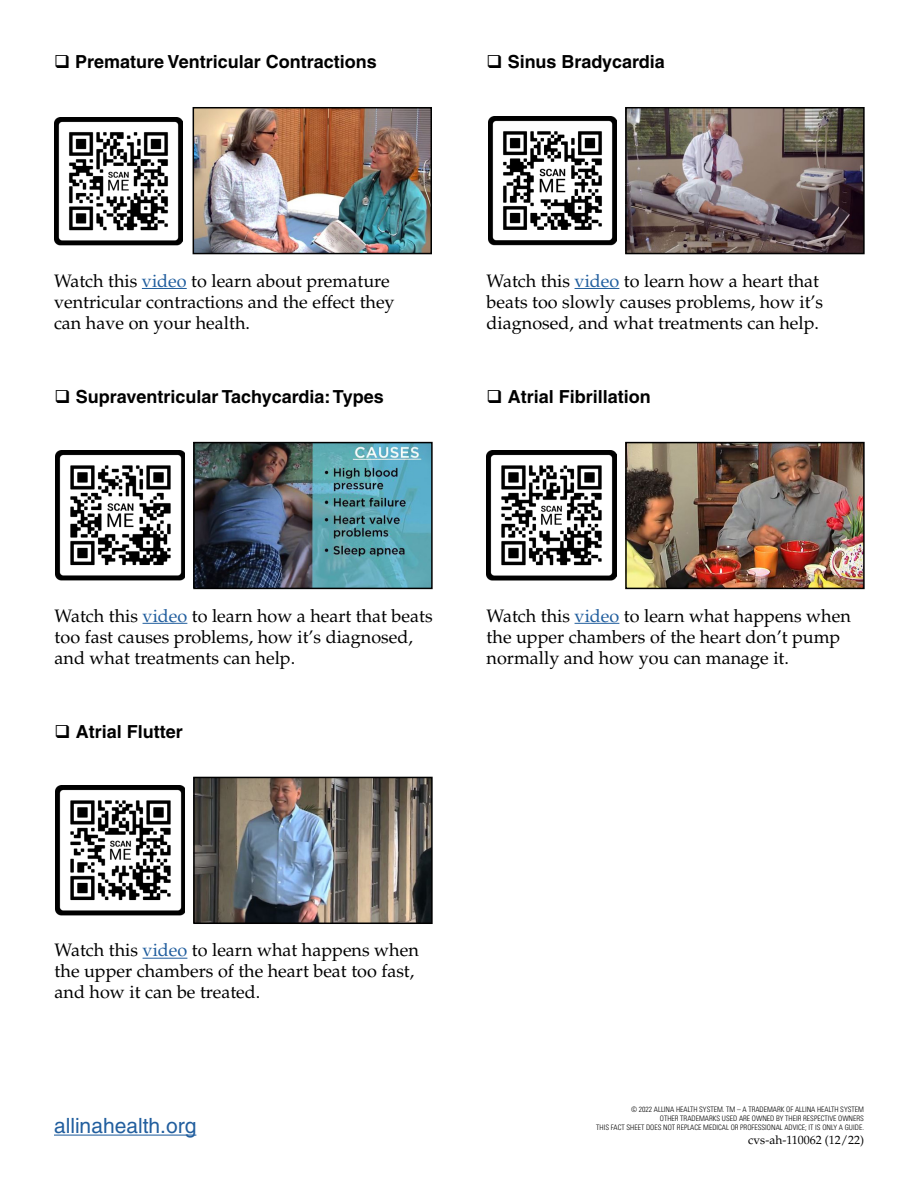
<style>
.page{position:relative;width:918px;height:1188px;background:#fff}
.page>*{position:absolute;margin:0;border:0;box-sizing:border-box;transform-origin:0 0}
.t1{font:21px "Helvetica";color:#215e9e}
.t2{font:18px/21px "Palatino";color:#000}
.t3{font:700 18px "Helvetica";color:#000}
.t4{font:12px "Palatino";color:#000}
.t5{font:300 condensed 7.5px/9px "Univers";color:#000;text-align:right}
.s1{color:#215e9e}
</style>
<div class="page">
<hr style="left:54px;top:1135px;width:142px;height:1px;background:#215e9e">
<img style="left:55px;top:117px;width:128px;height:128px">
<img style="left:196px;top:110px;width:233px;height:141px">
<div style="left:193px;top:107px;width:239px;height:147px;border:2px solid #000"></div>
<hr style="left:142px;top:288px;width:45px;height:1px;background:#215e9e">
<img style="left:488px;top:117px;width:128px;height:128px">
<img style="left:628px;top:110px;width:234px;height:141px">
<div style="left:625px;top:107px;width:240px;height:147px;border:2px solid #000"></div>
<hr style="left:575px;top:288px;width:44px;height:1px;background:#215e9e">
<img style="left:56px;top:451px;width:128px;height:129px">
<img style="left:196px;top:445px;width:234px;height:141px">
<div style="left:193px;top:442px;width:240px;height:147px;border:2px solid #000"></div>
<hr style="left:143px;top:623px;width:44px;height:1px;background:#215e9e">
<img style="left:56px;top:786px;width:128px;height:129px">
<img style="left:196px;top:780px;width:234px;height:141px">
<div style="left:193px;top:777px;width:240px;height:147px;border:2px solid #000"></div>
<hr style="left:143px;top:958px;width:44px;height:1px;background:#215e9e">
<img style="left:487px;top:451px;width:129px;height:129px">
<img style="left:628px;top:445px;width:234px;height:141px">
<div style="left:625px;top:442px;width:240px;height:147px;border:2px solid #000"></div>
<hr style="left:575px;top:623px;width:44px;height:1px;background:#215e9e">
<p class="t3" style="left:54px;top:51px;width:324px">❑ Premature Ventricular Contractions</p>
<p class="t3" style="left:487px;top:51px;width:180px">❑ Sinus Bradycardia</p>
<p class="t2" style="left:54px;top:270px;width:342px">Watch this <span class="s1">video</span> to learn about premature ventricular contractions and the effect they can have on your health.</p>
<p class="t3" style="left:55px;top:385px;width:331px">❑ Supraventricular Tachycardia: Types</p>
<p class="t2" style="left:487px;top:270px;width:338px">Watch this <span class="s1">video</span> to learn how a heart that beats too slowly causes problems, how it’s diagnosed, and what treatments can help.</p>
<p class="t3" style="left:487px;top:385px;width:166px">❑ Atrial Fibrillation</p>
<p class="t2" style="left:55px;top:605px;width:380px">Watch this <span class="s1">video</span> to learn how a heart that beats too fast causes problems, how it’s diagnosed, and what treatments can help.</p>
<p class="t3" style="left:55px;top:720px;width:130px">❑ Atrial Flutter</p>
<p class="t2" style="left:487px;top:605px;width:366px">Watch this <span class="s1">video</span> to learn what happens when the upper chambers of the heart don’t pump normally and how you can manage it.</p>
<p class="t2" style="left:55px;top:940px;width:366px">Watch this <span class="s1">video</span> to learn what happens when the upper chambers of the heart beat too fast, and how it can be treated.</p>
<p class="t1" style="left:54px;top:1113px;width:144px">allinahealth.org</p>
<p class="t5" style="left:596px;top:1105px;width:269px">© 2022 ALLINA HEALTH SYSTEM. TM – A TRADEMARK OF ALLINA HEALTH SYSTEM<br>OTHER TRADEMARKS USED ARE OWNED BY THEIR RESPECTIVE OWNERS<br>THIS FACT SHEET DOES NOT REPLACE MEDICAL OR PROFESSIONAL ADVICE; IT IS ONLY A GUIDE.</p>
<p class="t4" style="left:748px;top:1133px;width:117px">cvs-ah-110062 (12/22)</p>
</div>
